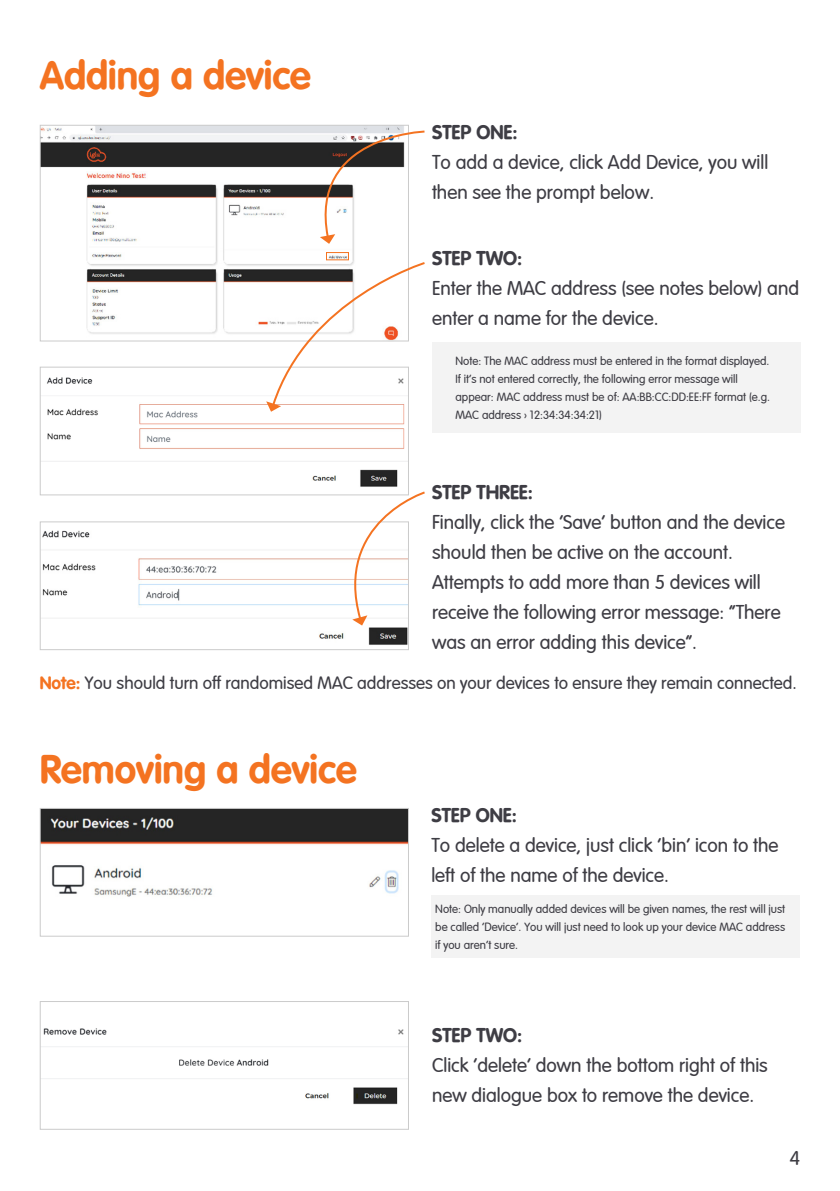
<style>
.page{position:relative;width:840px;height:1191px;background:#fff}
.page>*{position:absolute;margin:0;border:0;box-sizing:border-box;transform-origin:0 0}
.t1{font:700 40px "Vag";color:#f47321}
.t2{font:300 20px/30px "Vag";color:#3e3d44}
.t3{font:700 20px "Vag";color:#3e3d44}
.t4{font:300 18px "Vag";color:#3e3d44}
.t5{font:300 12px/18px "Vag";color:#3e3d44}
.s1{font-weight:700;color:#f47321}
</style>
<div class="page">
<img style="left:42px;top:377px;width:365px;height:110px">
<div style="left:40px;top:367px;width:369px;height:128px;border:1px solid #cbcbcb"></div>
<img style="left:42px;top:530px;width:365px;height:115px">
<div style="left:40px;top:521px;width:369px;height:129px;border:1px solid #cbcbcb"></div>
<div style="left:432px;top:343px;width:367px;height:90px;background:#f3f3f3"></div>
<img style="left:42px;top:1028px;width:365px;height:77px">
<div style="left:40px;top:1001px;width:369px;height:128px;border:1px solid #cbcbcb"></div>
<img style="left:42px;top:810px;width:365px;height:87px">
<div style="left:40px;top:808px;width:369px;height:128px;border:1px solid #cbcbcb"></div>
<div style="left:431px;top:895px;width:368px;height:63px;background:#f3f3f3"></div>
<img style="left:42px;top:127px;width:362px;height:207px">
<div style="left:40px;top:125px;width:369px;height:216px;border:1px solid #cbcbcb"></div>
<div style="left:326px;top:252px;width:23px;height:8px;border:1px solid #f47321"></div>
<svg style="left:308px;top:130px;width:117px;height:114px"></svg>
<svg style="left:266px;top:261px;width:159px;height:151px"></svg>
<svg style="left:333px;top:490px;width:92px;height:135px"></svg>
<p class="t1" style="left:40px;top:53px;width:272px">Adding a device</p>
<p class="t3" style="left:432px;top:120px;width:87px">STEP ONE:</p>
<p class="t2" style="left:432px;top:147px;width:337px">To add a device, click Add Device, you will then see the prompt below.</p>
<p class="t3" style="left:432px;top:247px;width:92px">STEP TWO:</p>
<p class="t2" style="left:432px;top:274px;width:368px">Enter the MAC address (see notes below) and enter a name for the device.</p>
<p class="t5" style="left:455px;top:352px;width:316px">Note: The MAC address must be entered in the format displayed.<br>If it’s not entered correctly, the following error message will appear: MAC address must be of: AA:BB:CC:DD:EE:FF format (e.g.<br>MAC address › 12:34:34:34:21)</p>
<p class="t3" style="left:432px;top:480px;width:102px">STEP THREE:</p>
<p class="t2" style="left:432px;top:507px;width:354px">Finally, click the ‘Save’ button and the device should then be active on the account.<br>Attempts to add more than 5 devices will receive the following error message: “There was an error adding this device”.</p>
<p class="t4" style="left:40px;top:672px;width:758px"><span class="s1">Note:</span> You should turn off randomised MAC addresses on your devices to ensure they remain connected.</p>
<p class="t1" style="left:40px;top:746px;width:318px">Removing a device</p>
<p class="t3" style="left:431px;top:803px;width:87px">STEP ONE:</p>
<p class="t2" style="left:431px;top:830px;width:348px">To delete a device, just click ‘bin’ icon to the left of the name of the device.</p>
<p class="t5" style="left:435px;top:900px;width:351px;text-align:justify">Note: Only manually added devices will be given names, the rest will just be called ‘Device’. You will just need to look up your device MAC address if you aren’t sure.</p>
<p class="t3" style="left:432px;top:1024px;width:92px">STEP TWO:</p>
<p class="t2" style="left:432px;top:1051px;width:337px">Click ‘delete’ down the bottom right of this new dialogue box to remove the device.</p>
<p class="t2" style="left:789px;top:1143px;width:12px">4</p>
</div>
